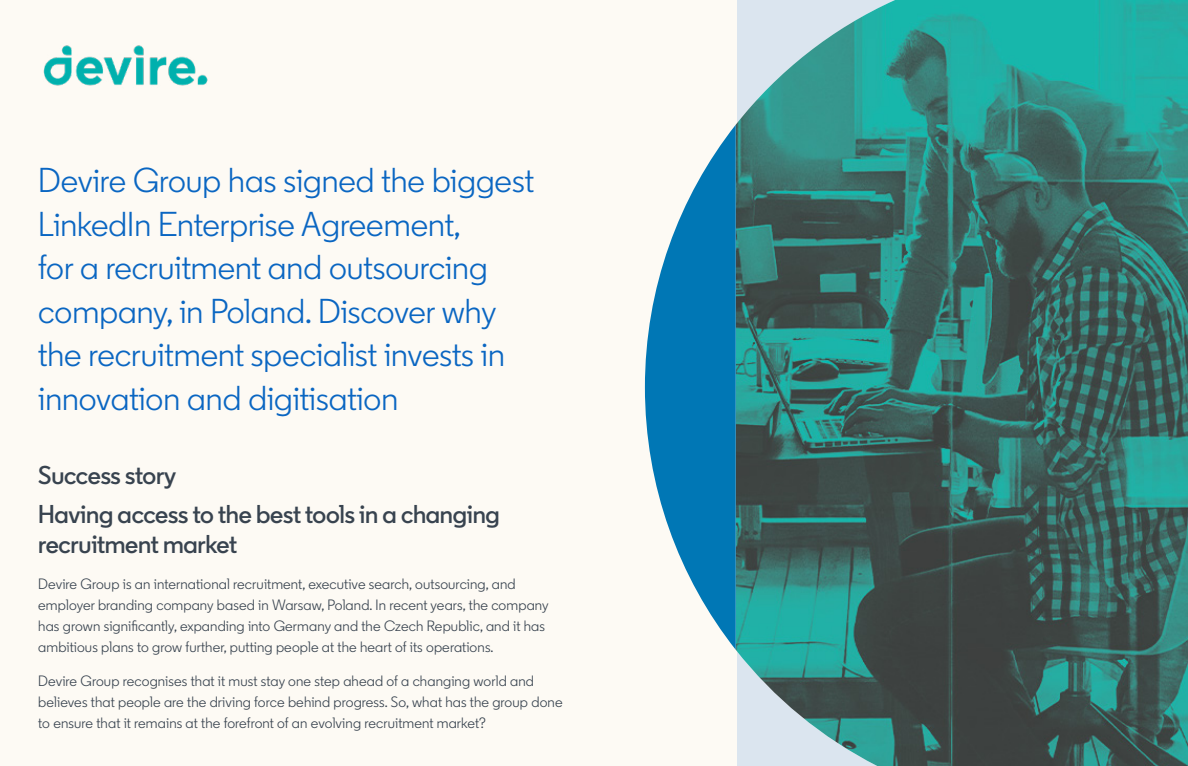
<style>
.page{position:relative;width:1188px;height:766px;background:#fff}
.page>*{position:absolute;margin:0;border:0;box-sizing:border-box;transform-origin:0 0}
.t1{font:34.5px/43.5px "Community";color:#0a66c2}
.t2{font:600 25.8px/38.7px "Community";letter-spacing:-.01em;color:#38434f}
.t3{font:15px/21px "Community";letter-spacing:.01em;color:#38434f}
</style>
<div class="page">
<div style="left:0;top:0;width:1188px;height:765px;background:#fdfaf4"></div>
<img style="left:736px;top:0;width:452px;height:765px">
<svg style="left:645px;top:125px;width:91px;height:524px;fill:#0077b5"></svg>
<img style="left:43px;top:45px;width:165px;height:41px">
<h1 class="t1" style="left:38px;top:158px;width:497px">Devire Group has signed the biggest LinkedIn Enterprise Agreement,<br>for a recruitment and outsourcing company, in Poland. Discover why the recruitment specialist invests in innovation and digitisation</h1>
<h2 class="t2" style="left:38px;top:456px;width:463px">Success story<br>Having access to the best tools in a changing</h2>
<h2 class="t2" style="left:38px;top:524px;width:200px">recruitment market</h2>
<p class="t3" style="left:38px;top:573px;width:512px">Devire Group is an international recruitment, executive search, outsourcing, and employer branding company based in Warsaw, Poland. In recent years, the company has grown significantly, expanding into Germany and the Czech Republic, and it has ambitious plans to grow further, putting people at the heart of its operations.</p>
<p class="t3" style="left:38px;top:669px;width:526px">Devire Group recognises that it must stay one step ahead of a changing world and believes that people are the driving force behind progress. So, what has the group done to ensure that it remains at the forefront of an evolving recruitment market?</p>
</div>
